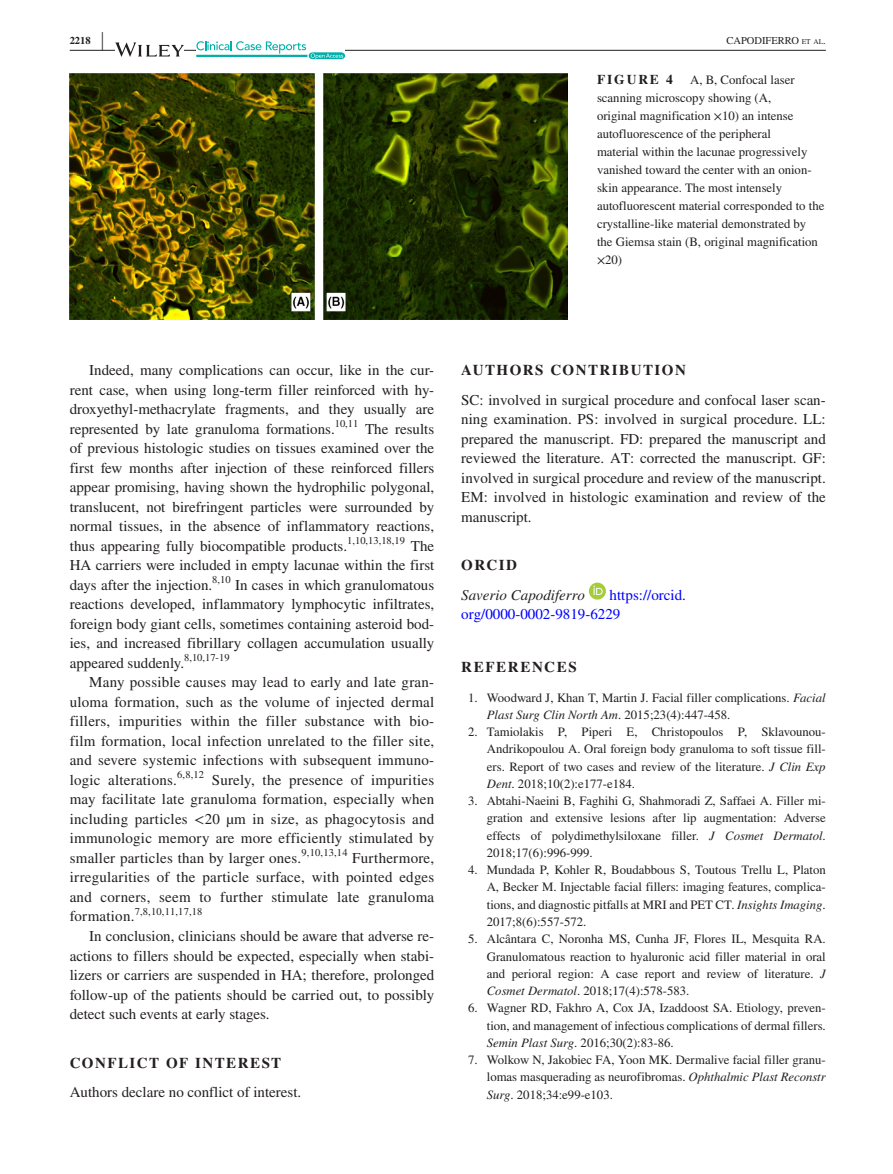
<style>
.page{position:relative;width:893px;height:1174px;background:#fff}
.page>*{position:absolute;margin:0;border:0;box-sizing:border-box;transform-origin:0 0}
.t1{font:700 25.95px "STIX";color:#231f20;scale:.36 1}
.t2{font:15px/19.5px "STIX";color:#231f20;text-align:justify}
.t3{font:700 15px "STIX";letter-spacing:.1em;color:#231f20}
.t4{font:15px/19.5px "STIX";color:#00f}
.t5{font:italic 15px "STIX";color:#231f20}
.t6{font:700 13.5px "STIX";letter-spacing:.14em;color:#231f20}
.t7{font:12.75px/17.2px "STIX";color:#231f20;text-align:justify}
.t8{font:10.5px "STIX";color:#231f20}
.t9{font:10.5px "STIX";color:#231f20}
.t10{font:700 10.5px "STIX";color:#231f20}
.s1{font-size:7.35px}
.s2{font-style:italic}
</style>
<div class="page">
<hr style="left:70px;top:50px;width:756px;height:1px;background:#231f20">
<svg style="left:115px;top:42px;width:69px;height:15px"></svg>
<svg style="left:196px;top:41px;width:149px;height:18px"></svg>
<div style="left:589px;top:582px;width:17px;height:17px;background:#a5cd39;border-radius:50%"></div>
<svg style="left:593px;top:585px;width:10px;height:10px"></svg>
<img style="left:70px;top:73px;width:497px;height:246px">
<p class="t10" style="left:70px;top:34px;width:22px">2218</p>
<h1 class="t1" style="left:102px;top:26px;width:7px">|</h1>
<p class="t9" style="left:727px;top:33px;width:101px">CAPODIFERRO <span class="s1">et al</span>.</p>
<p class="t6" style="left:597px;top:71px;width:77px">FIGURE 4</p>
<p class="t7" style="left:597px;top:71px;width:229px;line-height:18px;text-align:left;text-indent:93px">A, B, Confocal laser scanning microscopy showing (A,<br>original magnification ×10) an intense autofluorescence of the peripheral<br>material within the lacunae progressively vanished toward the center with an onion‐ skin appearance. The most intensely autofluorescent material corresponded to the crystalline‐like material demonstrated by the Giemsa stain (B, original magnification ×20)</p>
<p class="t2" style="left:70px;top:361px;width:366px;text-indent:19px">Indeed, many complications can occur, like in the cur&shy;rent case, when using long‐term filler reinforced with hy&shy;droxyethyl‐methacrylate fragments, and they usually are represented by late granuloma formations.</p>
<p class="t8" style="left:335px;top:416px;width:25px">10,11</p>
<p class="t2" style="left:70px;top:420px;width:366px;text-indent:295px">The results of previous histologic studies on tissues examined over the first few months after injection of these reinforced fillers appear promising, having shown the hydrophilic polygonal, translucent, not birefringent particles were surrounded by normal tissues, in the absence of inflammatory reactions, thus appearing fully biocompatible products.</p>
<p class="t8" style="left:347px;top:533px;width:59px">1,10,13,18,19</p>
<p class="t2" style="left:70px;top:537px;width:366px;text-indent:341px">The HA carriers were included in empty lacunae within the first days after the injection.</p>
<p class="t8" style="left:212px;top:572px;width:20px">8,10</p>
<p class="t2" style="left:70px;top:576px;width:366px;text-indent:165px">In cases in which granulomatous reactions developed, inflammatory lymphocytic infiltrates, foreign body giant cells, sometimes containing asteroid bod&shy;ies, and increased fibrillary collagen accumulation usually appeared suddenly.</p>
<p class="t8" style="left:184px;top:650px;width:47px">8,10,17-19</p>
<p class="t2" style="left:70px;top:673px;width:366px;text-indent:20px">Many possible causes may lead to early and late gran&shy;uloma formation, such as the volume of injected dermal fillers, impurities within the filler substance with bio&shy;film formation, local infection unrelated to the filler site, and severe systemic infections with subsequent immuno&shy;logic alterations.</p>
<p class="t8" style="left:177px;top:767px;width:29px">6,8,12</p>
<p class="t2" style="left:70px;top:771px;width:366px;text-indent:142px">Surely, the presence of impurities may facilitate late granuloma formation, especially when including particles &lt;20 µm in size, as phagocytosis and immunologic memory are more efficiently stimulated by smaller particles than by larger ones.<sup>9,10,13,14</sup> Furthermore, irregularities of the particle surface, with pointed edges and corners, seem to further stimulate late granuloma formation.</p>
<p class="t8" style="left:135px;top:904px;width:69px">7,8,10,11,17,18</p>
<p class="t2" style="left:70px;top:927px;width:366px;text-indent:20px">In conclusion, clinicians should be aware that adverse re&shy;actions to fillers should be expected, especially when stabi&shy;lizers or carriers are suspended in HA; therefore, prolonged follow‐up of the patients should be carried out, to possibly detect such events at early stages.</p>
<p class="t3" style="left:70px;top:1053px;width:213px">CONFLICT OF INTEREST</p>
<p class="t2" style="left:70px;top:1083px;width:233px">Authors declare no conflict of interest.</p>
<p class="t3" style="left:461px;top:361px;width:226px">AUTHORS CONTRIBUTION</p>
<p class="t2" style="left:461px;top:391px;width:366px">SC: involved in surgical procedure and confocal laser scan&shy;ning examination. PS: involved in surgical procedure. LL: prepared the manuscript. FD: prepared the manuscript and reviewed the literature. AT: corrected the manuscript. GF: involved in surgical procedure and review of the manuscript.<br>EM: involved in histologic examination and review of the manuscript.</p>
<p class="t3" style="left:461px;top:556px;width:57px">ORCID</p>
<p class="t5" style="left:461px;top:584px;width:125px">Saverio Capodiferro</p>
<p class="t4" style="left:461px;top:586px;width:226px;text-indent:148px">https://orcid. org/0000-0002-9819-6229</p>
<p class="t3" style="left:461px;top:658px;width:117px">REFERENCES</p>
<p class="t7" style="left:487px;top:689px;width:340px;text-indent:-19px">1. Woodward J, Khan T, Martin J. Facial filler complications. <span class="s2">Facial<br>Plast Surg Clin North Am</span>. 2015;23(4):447‐458.</p>
<p class="t7" style="left:487px;top:724px;width:341px;text-indent:-19px">2. Tamiolakis P, Piperi E, Christopoulos P, Sklavounou‐ Andrikopoulou A. Oral foreign body granuloma to soft tissue fill&shy;ers. Report of two cases and review of the literature. <span class="s2">J Clin Exp Dent</span>. 2018;10(2):e177‐e184.</p>
<p class="t7" style="left:487px;top:793px;width:341px;text-indent:-19px">3. Abtahi‐Naeini B, Faghihi G, Shahmoradi Z, Saffaei A. Filler mi&shy;gration and extensive lesions after lip augmentation: Adverse effects of polydimethylsiloxane filler. <span class="s2">J Cosmet Dermatol</span>.<br>2018;17(6):996‐999.</p>
<p class="t7" style="left:487px;top:862px;width:340px;text-indent:-19px">4. Mundada P, Kohler R, Boudabbous S, Toutous Trellu L, Platon A, Becker M. Injectable facial fillers: imaging features, complica&shy;tions, and diagnostic pitfalls at MRI and PET CT. <span class="s2">Insights Imaging</span>.<br>2017;8(6):557‐572.</p>
<p class="t7" style="left:487px;top:931px;width:340px;text-indent:-19px">5. Alcântara C, Noronha MS, Cunha JF, Flores IL, Mesquita RA.<br>Granulomatous reaction to hyaluronic acid filler material in oral and perioral region: A case report and review of literature. <span class="s2">J Cosmet Dermatol</span>. 2018;17(4):578‐583.</p>
<p class="t7" style="left:487px;top:1000px;width:340px;text-indent:-19px">6. Wagner RD, Fakhro A, Cox JA, Izaddoost SA. Etiology, preven&shy;tion, and management of infectious complications of dermal fillers.<br><span class="s2">Semin Plast Surg</span>. 2016;30(2):83‐86.</p>
<p class="t7" style="left:487px;top:1052px;width:340px;text-indent:-19px">7. Wolkow N, Jakobiec FA, Yoon MK. Dermalive facial filler granu&shy;lomas masquerading as neurofibromas. <span class="s2">Ophthalmic Plast Reconstr Surg</span>. 2018;34:e99‐e103.</p>
</div>
